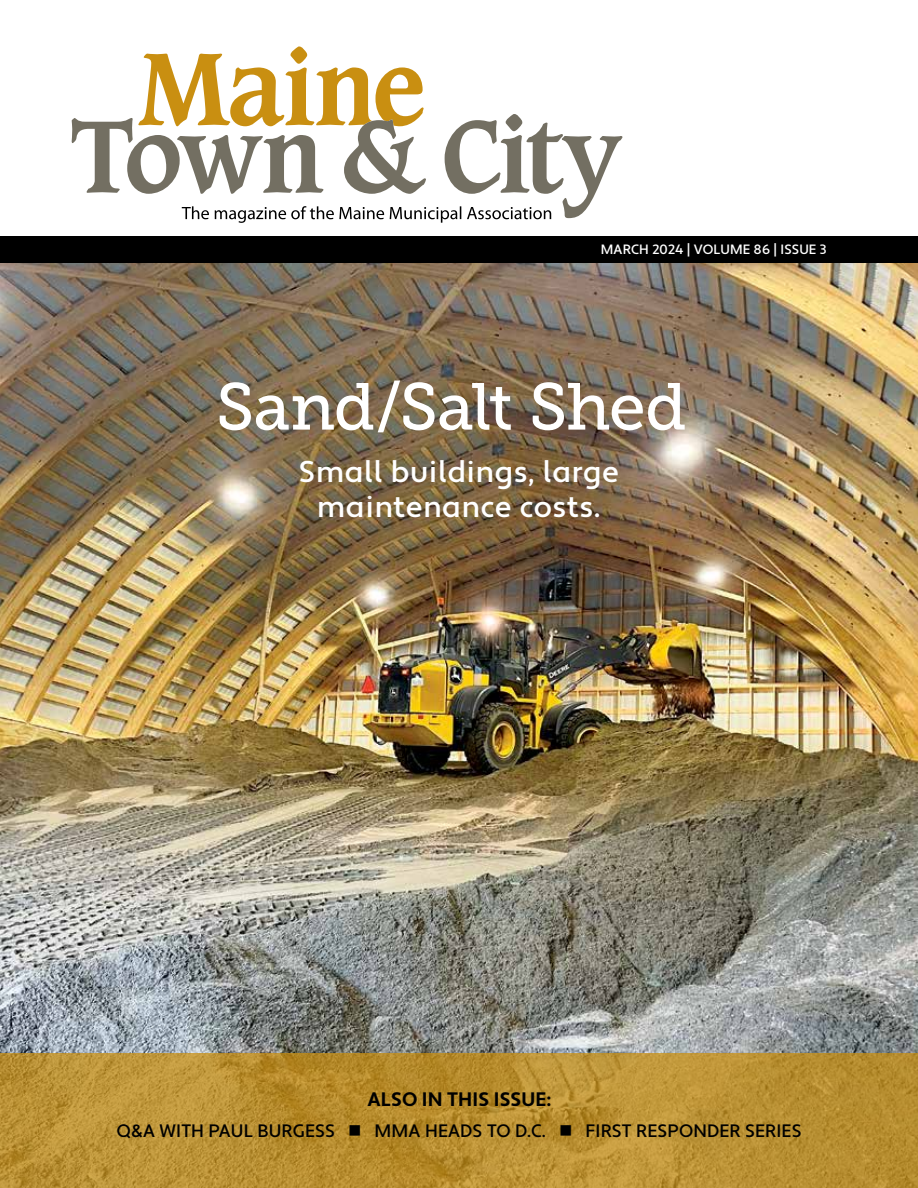
<style>
.page{position:relative;width:918px;height:1188px;background:#fff}
.page>*{position:absolute;margin:0;border:0;box-sizing:border-box;transform-origin:0 0}
.t1{font:66px "Museo Slab 500";letter-spacing:-.015em;color:#fff}
.t2{font:500 30px/34.7px "Apertura";letter-spacing:.02em;color:#fff;text-align:center}
.t3{font:700 19.5px "Apertura";letter-spacing:.01em;color:#000}
.t4{font:500 18px "Apertura";letter-spacing:.01em;color:#000}
.t5{font:500 13.5px "Apertura";letter-spacing:.01em;color:#fff}
.s1{font-size:14.85px}
</style>
<div class="page">
<img style="left:0;top:263px;width:918px;height:790px">
<svg style="left:143px;top:46px;width:281px;height:68px"></svg>
<svg style="left:72px;top:114px;width:551px;height:104px"></svg>
<svg style="left:182px;top:206px;width:369px;height:17px"></svg>
<div style="left:0;top:236px;width:918px;height:27px;background:#000"></div>
<svg style="left:0;top:1053px;width:918px;height:135px;background:#ba9033"></svg>
<p class="t5" style="left:601px;top:242px;width:227px">MARCH 2024 <span class="s1">|</span> VOLUME 86 <span class="s1">|</span> ISSUE 3</p>
<h1 class="t1" style="left:216px;top:370px;width:472px">Sand/Salt Shed</h1>
<h2 class="t2" style="left:299px;top:456px;width:322px">Small buildings, large maintenance costs.</h2>
<p class="t3" style="left:367px;top:1087px;width:185px">ALSO IN THIS ISSUE:</p>
<p class="t4" style="left:116px;top:1120px;width:687px">Q&amp;A WITH PAUL BURGESS ■ MMA HEADS TO D.C. ■ FIRST RESPONDER SERIES</p>
</div>
